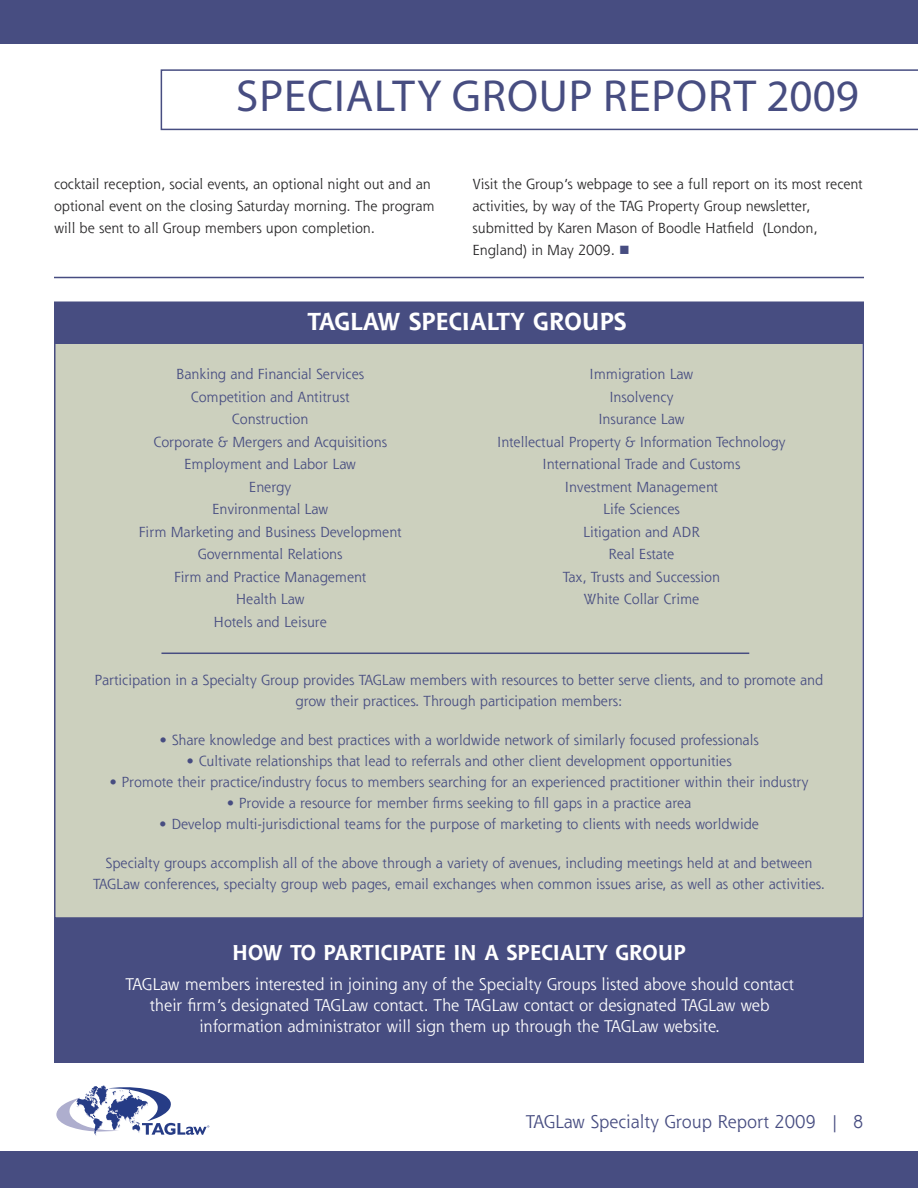
<style>
.page{position:relative;width:918px;height:1188px;background:#fff}
.page>*{position:absolute;margin:0;border:0;box-sizing:border-box;transform-origin:0 0}
.t1{font:45px "Myriad Pro";letter-spacing:.02em;color:#474d81}
.t2{font:700 24px "Shannon Std";color:#fff}
.t3{font:700 21px "Shannon Std";color:#fff}
.t4{font:18px "Shannon Std";color:#474d81}
.t5{font:16.5px/21px "Shannon Std";color:#fff;text-align:center}
.t6{font:14.25px/22.5px "Shannon Std";color:#474d81;text-align:center}
.t7{font:14.25px/22px "Shannon Std";color:#272627}
</style>
<div class="page">
<div style="left:54px;top:917px;width:810px;height:145px;background:#474d81"></div>
<div style="left:56px;top:303px;width:806px;height:614px;background:#ccd0be"></div>
<div style="left:0;top:0;width:918px;height:44px;background:#474d81"></div>
<div style="left:0;top:1151px;width:918px;height:37px;background:#474d81"></div>
<svg style="left:161px;top:69px;width:757px;height:61px"></svg>
<svg style="left:56px;top:1086px;width:153px;height:50px"></svg>
<hr style="left:54px;top:277px;width:810px;height:1px;background:#474d81">
<div style="left:54px;top:302px;width:810px;height:42px;background:#474d81"></div>
<hr style="left:161px;top:653px;width:588px;height:1px;background:#474d81">
<h1 class="t1" style="left:236px;top:79px;width:624px">SPECIALTY GROUP REPORT 2009</h1>
<p class="t7" style="left:54px;top:175px;width:382px">cocktail reception, social events, an optional night out and an optional event on the closing Saturday morning. The program will be sent to all Group members upon completion.</p>
<p class="t7" style="left:473px;top:175px;width:392px">Visit the Group’s webpage to see a full report on its most recent activities, by way of the TAG Property Group newsletter, submitted by Karen Mason of Boodle Hatfield (London, England) in May 2009.</p>
<h2 class="t2" style="left:307px;top:312px;width:320px">TAGLAW SPECIALTY GROUPS</h2>
<p class="t6" style="left:139px;top:365px;width:264px">Banking and Financial Services<br>Competition and Antitrust<br>Construction<br>Corporate &amp; Mergers and Acquisitions<br>Employment and Labor Law<br>Energy<br>Environmental Law<br>Firm Marketing and Business Development<br>Governmental Relations<br>Firm and Practice Management<br>Health Law<br>Hotels and Leisure</p>
<p class="t6" style="left:497px;top:365px;width:290px">Immigration Law<br>Insolvency<br>Insurance Law<br>Intellectual Property &amp; Information Technology<br>International Trade and Customs<br>Investment Management<br>Life Sciences<br>Litigation and ADR<br>Real Estate<br>Tax, Trusts and Succession<br>White Collar Crime</p>
<p class="t6" style="left:95px;top:671px;width:730px;line-height:21px">Participation in a Specialty Group provides TAGLaw members with resources to better serve clients, and to promote and grow their practices. Through participation members:</p>
<p class="t6" style="left:159px;top:730px;width:601px">• Share knowledge and best practices with a worldwide network of similarly focused professionals</p>
<p class="t6" style="left:186px;top:751px;width:547px">• Cultivate relationships that lead to referrals and other client development opportunities</p>
<p class="t6" style="left:109px;top:772px;width:701px">• Promote their practice/industry focus to members searching for an experienced practitioner within their industry</p>
<p class="t6" style="left:227px;top:793px;width:466px">• Provide a resource for member firms seeking to fill gaps in a practice area</p>
<p class="t6" style="left:159px;top:814px;width:602px">• Develop multi-jurisdictional teams for the purpose of marketing to clients with needs worldwide</p>
<p class="t6" style="left:93px;top:854px;width:733px;line-height:21px">Specialty groups accomplish all of the above through a variety of avenues, including meetings held at and between<br>TAGLaw conferences, specialty group web pages, email exchanges when common issues arise, as well as other activities.</p>
<h3 class="t3" style="left:232px;top:945px;width:455px">HOW TO PARTICIPATE IN A SPECIALTY GROUP</h3>
<p class="t5" style="left:125px;top:975px;width:670px">TAGLaw members interested in joining any of the Specialty Groups listed above should contact their firm’s designated TAGLaw contact. The TAGLaw contact or designated TAGLaw web information administrator will sign them up through the TAGLaw website.</p>
<p class="t4" style="left:526px;top:1115px;width:339px">TAGLaw Specialty Group Report 2009 | 8</p>
</div>
